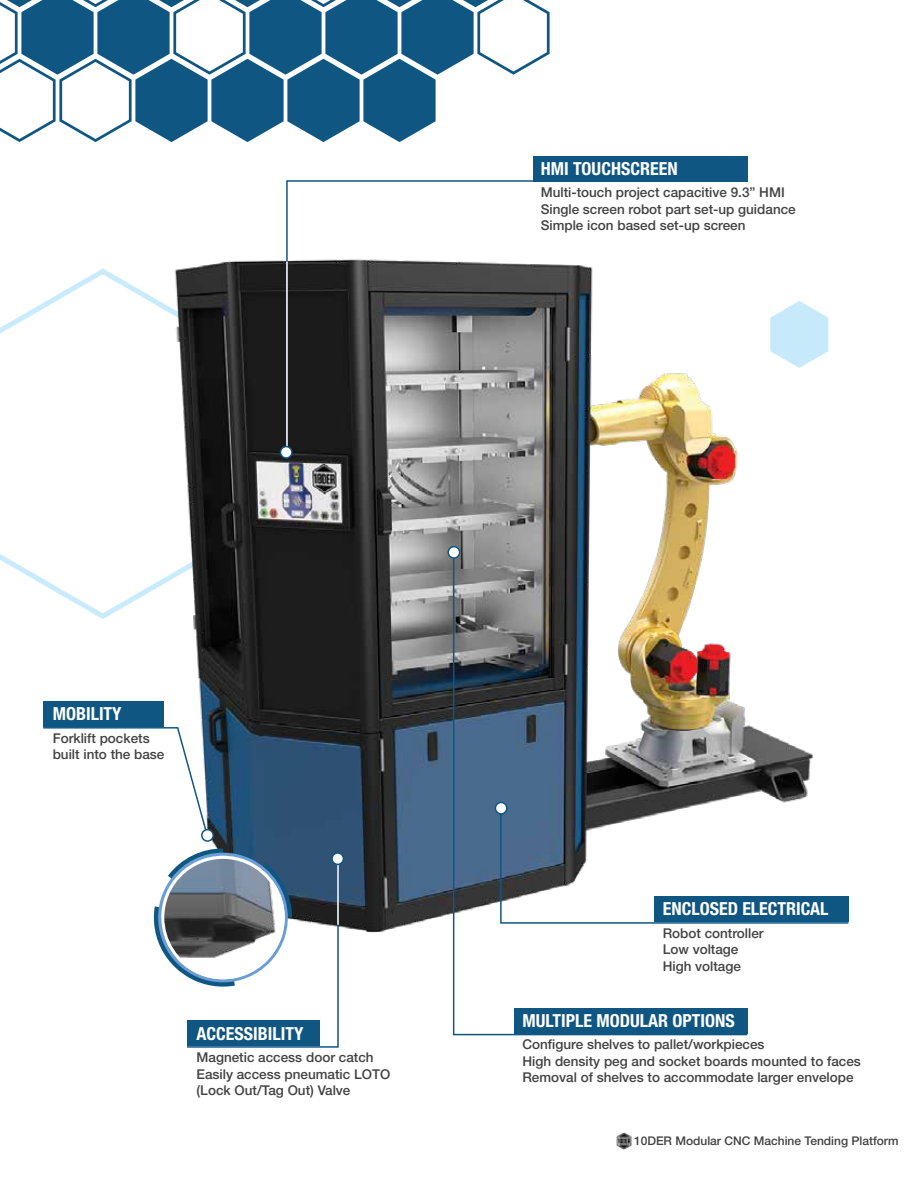
<style>
.page{position:relative;width:918px;height:1188px;background:#fff}
.page>*{position:absolute;margin:0;border:0;box-sizing:border-box;transform-origin:0 0}
.t1{font:700 condensed 18px "Helvetica Neue LT Std";color:#fff}
.t2{font:500 13.5px/16.5px "Helvetica Neue LT Std";color:#434243}
.t3{font:500 12px "Helvetica Neue LT Std";color:#434243}
</style>
<div class="page">
<svg style="left:0;top:0;width:550px;height:142px"></svg>
<svg style="left:0;top:268px;width:152px;height:351px"></svg>
<img style="left:152px;top:260px;width:676px;height:673px">
<img style="left:616px;top:1132px;width:16px;height:17px">
<img style="left:452px;top:551px;width:297px;height:485px">
<div style="left:448px;top:547px;width:12px;height:11px;background:#fff;border-radius:50%"></div>
<div style="left:447px;top:546px;width:13px;height:13px;border:2px solid #0f5682;border-radius:50%"></div>
<div style="left:332px;top:853px;width:11px;height:11px;background:#fff;border-radius:50%"></div>
<div style="left:331px;top:852px;width:13px;height:13px;border:2px solid #0f5682;border-radius:50%"></div>
<div style="left:533px;top:156px;width:214px;height:26px;background:#0f5682"></div>
<svg style="left:285px;top:179px;width:464px;height:276px"></svg>
<hr style="left:286px;top:262px;width:2px;height:192px;background:#fff">
<div style="left:280px;top:447px;width:12px;height:11px;background:#fff;border-radius:50%"></div>
<div style="left:280px;top:446px;width:13px;height:13px;border:2px solid #0f5682;border-radius:50%"></div>
<svg style="left:152px;top:845px;width:188px;height:203px"></svg>
<div style="left:43px;top:701px;width:121px;height:26px;background:#0f5682"></div>
<svg style="left:43px;top:726px;width:166px;height:111px"></svg>
<div style="left:202px;top:830px;width:11px;height:11px;background:#fff;border-radius:50%"></div>
<div style="left:201px;top:829px;width:13px;height:13px;border:2px solid #0f5682;border-radius:50%"></div>
<svg style="left:499px;top:806px;width:350px;height:118px"></svg>
<div style="left:495px;top:802px;width:12px;height:12px;background:#fff;border-radius:50%"></div>
<div style="left:495px;top:802px;width:13px;height:13px;border:2px solid #0f5682;border-radius:50%"></div>
<h1 class="t1" style="left:541px;top:157px;width:138px">HMI TOUCHSCREEN</h1>
<p class="t2" style="left:541px;top:184px;width:257px">Multi-touch project capacitive 9.3” HMI<br>Single screen robot part set-up guidance<br>Simple icon based set-up screen</p>
<h1 class="t1" style="left:53px;top:703px;width:70px">MOBILITY</h1>
<p class="t2" style="left:53px;top:730px;width:113px">Forklift pockets built into the base</p>
<h1 class="t1" style="left:197px;top:1022px;width:108px">ACCESSIBILITY</h1>
<p class="t2" style="left:197px;top:1049px;width:195px">Magnetic access door catch<br>Easily access pneumatic LOTO (Lock Out/Tag Out) Valve</p>
<h1 class="t1" style="left:663px;top:898px;width:167px">ENCLOSED ELECTRICAL</h1>
<p class="t2" style="left:663px;top:924px;width:103px">Robot controller<br>Low voltage<br>High voltage</p>
<h1 class="t1" style="left:522px;top:1010px;width:214px">MULTIPLE MODULAR OPTIONS</h1>
<p class="t2" style="left:522px;top:1036px;width:340px">Configure shelves to pallet/workpieces<br>High density peg and socket boards mounted to faces<br>Removal of shelves to accommodate larger envelope</p>
<p class="t3" style="left:634px;top:1134px;width:266px">10DER Modular CNC Machine Tending Platform</p>
</div>
